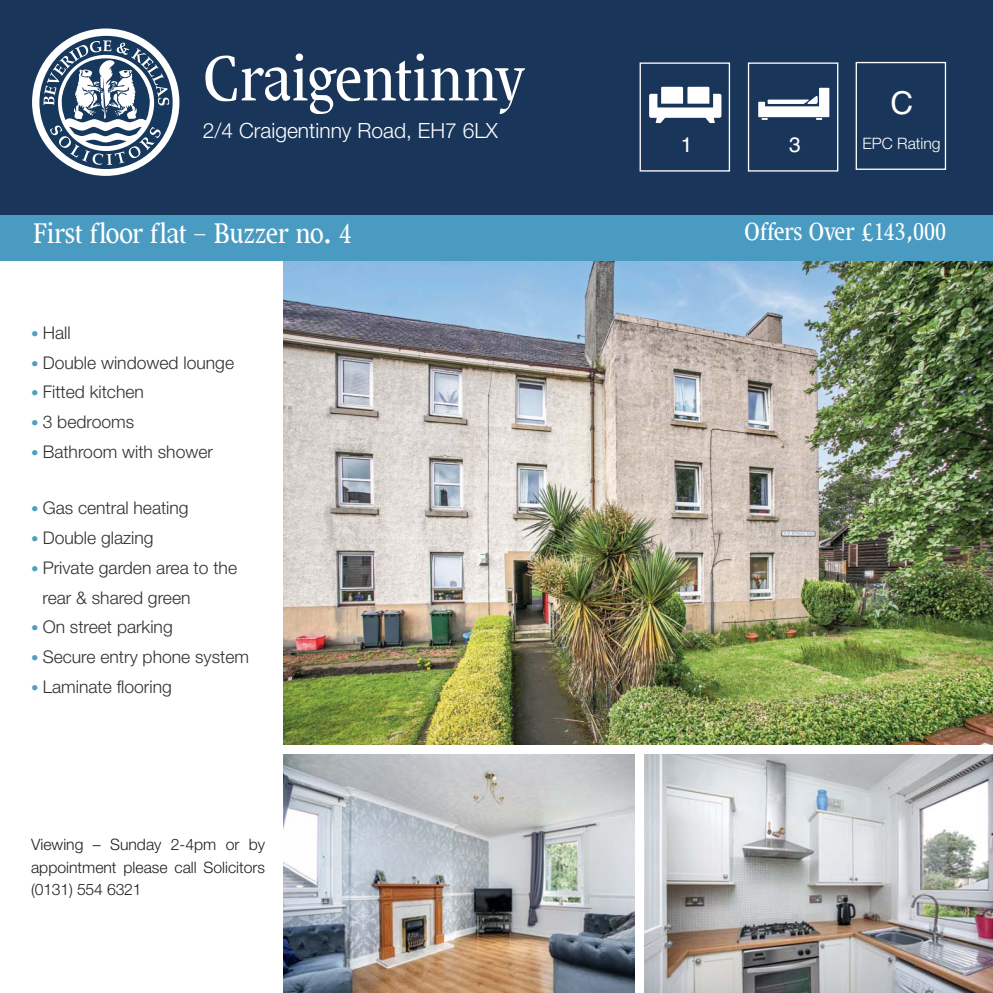
<style>
.page{position:relative;width:993px;height:993px;background:#fff}
.page>*{position:absolute;margin:0;border:0;box-sizing:border-box;transform-origin:0 0}
.t1{font:63px "Decennie JY Roman";color:#fff}
.t2{font:31.5px "Helvetica";color:#fff}
.t3{font:28px "Decennie JY Roman";color:#fff}
.t4{font:24.5px "Decennie JY Roman";color:#fff}
.t5{font:300 21px "Helvetica Neue";color:#fff}
.t6{font:21px "Helvetica";color:#fff}
.t7{font:300 17.5px/29.8px "Helvetica Neue";color:#323031}
.t8{font:300 15.75px/22.2px "Helvetica Neue";color:#231f20;text-align:justify}
.t9{font:300 15.75px "Helvetica Neue";color:#fff}
.s1{font-size:14.88px;color:#529ec3}
</style>
<div class="page">
<div style="left:0;top:0;width:992px;height:236px;background:#19365a"></div>
<img style="left:283px;top:261px;width:709px;height:483px">
<div style="left:639px;top:62px;width:90px;height:109px;border:1px solid #fff"></div>
<svg style="left:649px;top:87px;width:72px;height:36px"></svg>
<div style="left:747px;top:62px;width:91px;height:109px;border:1px solid #fff"></div>
<svg style="left:758px;top:88px;width:71px;height:32px"></svg>
<div style="left:855px;top:62px;width:90px;height:108px;border:1px solid #fff"></div>
<div style="left:0;top:215px;width:992px;height:46px;background:#499bc2"></div>
<img style="left:283px;top:754px;width:351px;height:238px">
<img style="left:644px;top:754px;width:348px;height:238px">
<div style="left:32px;top:28px;width:147px;height:148px;background:#fff;border-radius:50%"></div>
<svg style="left:39px;top:36px;width:133px;height:133px"></svg>
<h1 class="t1" style="left:202px;top:48px;width:323px">Craigentinny</h1>
<p class="t5" style="left:203px;top:123px;width:296px">2/4 Craigentinny Road, EH7 6LX</p>
<p class="t6" style="left:680px;top:132px;width:13px">1</p>
<p class="t6" style="left:788px;top:133px;width:13px">3</p>
<h2 class="t2" style="left:890px;top:85px;width:24px">C</h2>
<p class="t9" style="left:862px;top:138px;width:80px">EPC Rating</p>
<h3 class="t3" style="left:33px;top:220px;width:320px">First floor flat – Buzzer no. 4</h3>
<h3 class="t4" style="left:744px;top:220px;width:203px">Offers Over £143,000</h3>
<p class="t7" style="left:31px;top:319px;width:41px"><span class="s1">•</span> Hall</p>
<p class="t7" style="left:31px;top:349px;width:204px"><span class="s1">•</span> Double windowed lounge</p>
<p class="t7" style="left:31px;top:379px;width:114px"><span class="s1">•</span> Fitted kitchen</p>
<p class="t7" style="left:31px;top:408px;width:104px"><span class="s1">•</span> 3 bedrooms</p>
<p class="t7" style="left:31px;top:438px;width:183px"><span class="s1">•</span> Bathroom with shower</p>
<p class="t7" style="left:31px;top:495px;width:159px"><span class="s1">•</span> Gas central heating</p>
<p class="t7" style="left:31px;top:524px;width:124px"><span class="s1">•</span> Double glazing</p>
<p class="t7" style="left:42px;top:554px;width:196px;text-indent:-11px"><span class="s1">•</span> Private garden area to the rear &amp; shared green</p>
<p class="t7" style="left:31px;top:614px;width:143px"><span class="s1">•</span> On street parking</p>
<p class="t7" style="left:31px;top:643px;width:219px"><span class="s1">•</span> Secure entry phone system</p>
<p class="t7" style="left:31px;top:673px;width:142px"><span class="s1">•</span> Laminate flooring</p>
<p class="t8" style="left:31px;top:834px;width:235px">Viewing – Sunday 2-4pm or by appointment please call Solicitors (0131) 554 6321</p>
</div>
